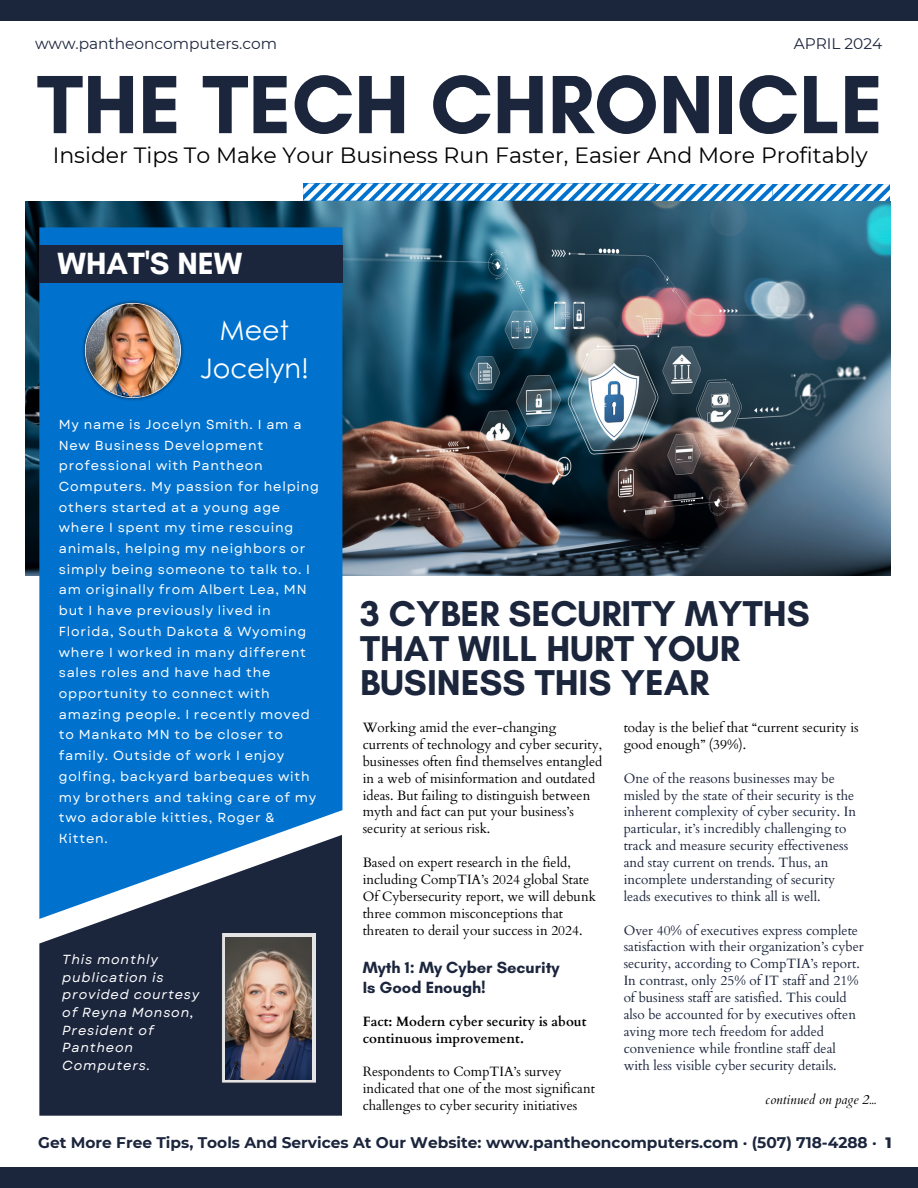
<style>
.page{position:relative;width:918px;height:1188px;background:#fff}
.page>*{position:absolute;margin:0;border:0;box-sizing:border-box;transform-origin:0 0}
.t1{font:700 84.15px "Glacial Indifference";color:#1b253c}
.t2{font:700 36.6px/34.7px "Glacial Indifference";color:#1b253c}
.t3{font:700 31.2px "Glacial Indifference";color:#fff}
.t4{font:27px/37.2px "Century Gothic";color:#fff;text-align:center}
.t5{font:22.05px "Montserrat";color:#000}
.t6{font:700 16.5px "Glacial Indifference";color:#1b253c}
.t7{font:700 15.45px "Montserrat";color:#1b253c}
.t8{font:15.45px "Montserrat";color:#1b253c}
.t9{font:13.5px/16.8px "Cardo";color:#1b253c}
.t10{font:13.5px/16.8px "Cardo";color:#000}
.t11{font:700 13.5px/16.8px "Cardo";color:#000}
.t12{font:italic 13.35px "Cardo";color:#000}
.t13{font:italic 13.2px/17.5px "Garet";letter-spacing:.06em;color:#fff}
.t14{font:13.05px/20.7px "Garet";letter-spacing:.06em;color:#fff}
.s1{font-weight:800}
</style>
<div class="page">
<div style="left:0;top:1px;width:918px;height:20px;background:#1b253c"></div>
<div style="left:0;top:1168px;width:918px;height:20px;background:#1b253c"></div>
<svg style="left:304px;top:183px;width:586px;height:18px"></svg>
<img style="left:25px;top:202px;width:865px;height:373px">
<div style="left:39px;top:227px;width:303px;height:608px;background:#0072ce"></div>
<div style="left:39px;top:245px;width:303px;height:37px;background:#1b253c"></div>
<svg style="left:39px;top:835px;width:303px;height:281px;fill:#1b253c"></svg>
<img style="left:222px;top:934px;width:93px;height:149px">
<img style="left:226px;top:937px;width:86px;height:142px">
<img style="left:80px;top:297px;width:107px;height:107px">
<p class="t8" style="left:35px;top:34px;width:243px">www.pantheoncomputers.com</p>
<p class="t8" style="left:794px;top:34px;width:90px">APRIL 2024</p>
<p class="t1" style="left:37px;top:53px;width:848px">THE TECH CHRONICLE</p>
<p class="t5" style="left:53px;top:142px;width:816px">Insider Tips To Make Your Business Run Faster, Easier And More Profitably</p>
<p class="t3" style="left:58px;top:244px;width:186px">WHAT'S NEW</p>
<p class="t4" style="left:200px;top:311px;width:111px">Meet<br>Jocelyn!</p>
<h3 class="t14" style="left:59px;top:414px;width:262px">My name is Jocelyn Smith. I am a<br>New Business Development professional with Pantheon<br>Computers. My passion for helping others started at a young age where I spent my time rescuing animals, helping my neighbors or simply being someone to talk to. I am originally from Albert Lea, MN but I have previously lived in<br>Florida, South Dakota &amp; Wyoming where I worked in many different sales roles and have had the opportunity to connect with amazing people. I recently moved to Mankato MN to be closer to family. Outside of work I enjoy golfing, backyard barbeques with my brothers and taking care of my two adorable kitties, Roger &amp;<br>Kitten.</h3>
<p class="t13" style="left:62px;top:951px;width:97px">This monthly</p>
<h4 class="t13" style="left:62px;top:969px;width:103px">publication is</h4>
<p class="t13" style="left:62px;top:986px;width:139px">provided courtesy</p>
<h2 class="t13" style="left:62px;top:1004px;width:133px">of Reyna Monson,<br>President of<br>Pantheon<br>Computers.</h2>
<p class="t2" style="left:360px;top:596px;width:451px">3 CYBER SECURITY MYTHS<br>THAT WILL HURT YOUR<br>BUSINESS THIS YEAR</p>
<p class="t10" style="left:363px;top:719px;width:241px">Working amid the ever-changing currents of technology and cyber security, businesses often find themselves entangled in a web of misinformation and outdated ideas. But failing to distinguish between myth and fact can put your business’s security at serious risk.</p>
<p class="t10" style="left:363px;top:854px;width:235px">Based on expert research in the field, including CompTIA’s 2024 global State Of Cybersecurity report, we will debunk three common misconceptions that threaten to derail your success in 2024.</p>
<p class="t6" style="left:363px;top:957px;width:198px">Myth 1: My Cyber Security</p>
<p class="t6" style="left:363px;top:977px;width:125px">Is Good Enough!</p>
<p class="t11" style="left:363px;top:1013px;width:225px">Fact: Modern cyber security is about continuous improvement.</p>
<p class="t10" style="left:363px;top:1064px;width:234px">Respondents to CompTIA’s survey indicated that one of the most significant challenges to cyber security initiatives</p>
<p class="t10" style="left:624px;top:719px;width:236px">today is the belief that “current security is good enough” (39%).</p>
<p class="t9" style="left:624px;top:770px;width:234px">One of the reasons businesses may be misled by the state of their security is the inherent complexity of cyber security. In particular, it’s incredibly challenging to track and measure security effectiveness and stay current on trends. Thus, an incomplete understanding of security leads executives to think all is well.</p>
<p class="t9" style="left:624px;top:922px;width:242px">Over 40% of executives express complete satisfaction with their organization’s cyber security, according to CompTIA’s report.<br>In contrast, only 25% of IT staff and 21% of business staff are satisfied. This could also be accounted for by executives often aving more tech freedom for added convenience while frontline staff deal with less visible cyber security details.</p>
<p class="t12" style="left:766px;top:1091px;width:112px">continued on page 2...</p>
<p class="t7" style="left:38px;top:1133px;width:855px">Get More Free Tips, Tools And Services At Our Website: www.pantheoncomputers.com · (507) 718-4288 · <span class="s1">1</span></p>
</div>
